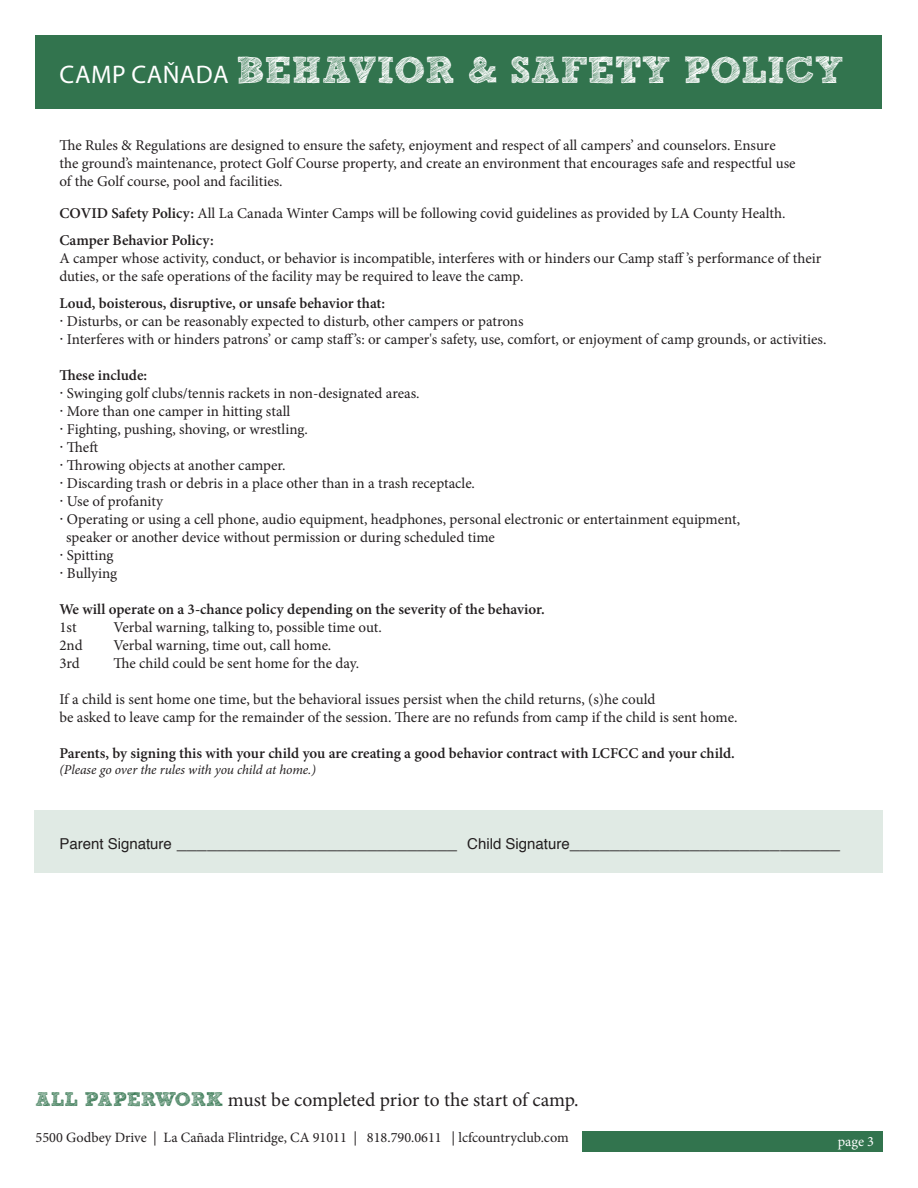
<style>
.page{position:relative;width:918px;height:1188px;background:#fff}
.page>*{position:absolute;margin:0;border:0;box-sizing:border-box;transform-origin:0 0}
.t1{font:37.5px "Sketch Rockwell";color:#fff}
.t2{font:19.5px "Minion Pro";letter-spacing:-.005em;color:#231f20}
.t3{font:18px "Helvetica";color:#231f20}
.t4{font:15px/18px "Minion Pro";color:#231f20}
.t5{font:600 15px "Minion Pro";color:#231f20}
.t6{font:14.25px "Minion Pro";color:#231f20}
.t7{font:14.25px "Minion Pro";color:#fff}
.t8{font:italic 13.5px "Minion Pro";letter-spacing:-.005em;color:#231f20}
.s1{font-family:"Myriad Pro";font-size:25.5px}
.s2{font-weight:600}
.s3{font-family:"Helvetica"}
.s4{font-size:15px}
.s5{font-family:"Sketch Rockwell";color:#32744e}
</style>
<div class="page">
<div style="left:35px;top:810px;width:848px;height:63px;background:#e0eae4"></div>
<div style="left:35px;top:35px;width:847px;height:74px;background:#32744e"></div>
<div style="left:582px;top:1132px;width:300px;height:20px;background:#32744e"></div>
<p class="t1" style="left:60px;top:50px;width:785px"><span class="s1">CAMP CAŇADA</span> BEHAVIOR &amp; SAFETY POLICY</p>
<p class="t4" style="left:59px;top:136px;width:718px">The Rules &amp; Regulations are designed to ensure the safety, enjoyment and respect of all campers’ and counselors. Ensure</p>
<p class="t4" style="left:59px;top:154px;width:738px">the ground’s maintenance, protect Golf Course property, and create an environment that encourages safe and respectful use</p>
<p class="t4" style="left:59px;top:172px;width:225px">of the Golf course, pool and facilities.</p>
<p class="t4" style="left:59px;top:204px;width:728px"><span class="s2">COVID Safety Policy:</span> All La Canada Winter Camps will be following covid guidelines as provided by LA County Health.</p>
<p class="t5" style="left:59px;top:229px;width:156px">Camper Behavior Policy:</p>
<p class="t4" style="left:59px;top:249px;width:763px">A camper whose activity, conduct, or behavior is incompatible, interferes with or hinders our Camp staff ’s performance of their duties, or the safe operations of the facility may be required to leave the camp.</p>
<p class="t5" style="left:59px;top:292px;width:327px">Loud, boisterous, disruptive, or unsafe behavior that:</p>
<p class="t4" style="left:59px;top:312px;width:466px"><span class="s3">·</span> Disturbs, or can be reasonably expected to disturb, other campers or patrons</p>
<p class="t4" style="left:59px;top:330px;width:769px"><span class="s3">·</span> Interferes with or hinders patrons’ or camp staff’s: or camper's safety, use, comfort, or enjoyment of camp grounds, or activities.</p>
<p class="t5" style="left:59px;top:364px;width:89px">These include:</p>
<p class="t4" style="left:59px;top:384px;width:362px"><span class="s3">·</span> Swinging golf clubs/tennis rackets in non-designated areas.</p>
<p class="t4" style="left:59px;top:402px;width:232px"><span class="s3">·</span> More than one camper in hitting stall</p>
<p class="t4" style="left:59px;top:420px;width:250px"><span class="s3">·</span> Fighting, pushing, shoving, or wrestling.</p>
<p class="t4" style="left:59px;top:438px;width:40px"><span class="s3">·</span> Theft</p>
<p class="t4" style="left:59px;top:456px;width:228px"><span class="s3">·</span> Throwing objects at another camper.</p>
<p class="t4" style="left:59px;top:474px;width:417px"><span class="s3">·</span> Discarding trash or debris in a place other than in a trash receptacle.</p>
<p class="t4" style="left:59px;top:492px;width:105px"><span class="s3">·</span> Use of profanity</p>
<p class="t4" style="left:66px;top:510px;width:675px;text-indent:-7px"><span class="s3">·</span> Operating or using a cell phone, audio equipment, headphones, personal electronic or entertainment equipment, speaker or another device without permission or during scheduled time</p>
<p class="t4" style="left:59px;top:546px;width:56px"><span class="s3">·</span> Spitting</p>
<p class="t4" style="left:59px;top:564px;width:59px"><span class="s3">·</span> Bullying</p>
<p class="t5" style="left:59px;top:598px;width:487px">We will operate on a 3-chance policy depending on the severity of the behavior.</p>
<p class="t4" style="left:59px;top:618px;width:19px">1st</p>
<p class="t4" style="left:113px;top:618px;width:270px">Verbal warning, talking to, possible time out.</p>
<p class="t4" style="left:59px;top:636px;width:25px">2nd</p>
<p class="t4" style="left:113px;top:636px;width:219px">Verbal warning, time out, call home.</p>
<p class="t4" style="left:59px;top:654px;width:22px">3rd</p>
<p class="t4" style="left:113px;top:654px;width:247px">The child could be sent home for the day.</p>
<p class="t4" style="left:59px;top:690px;width:680px">If a child is sent home one time, but the behavioral issues persist when the child returns, (s)he could<br>be asked to leave camp for the remainder of the session. There are no refunds from camp if the child is sent home.</p>
<p class="t5" style="left:59px;top:742px;width:677px">Parents, by signing this with your child you are creating a good behavior contract with LCFCC and your child.</p>
<p class="t8" style="left:59px;top:760px;width:258px">(Please go over the rules with you child at home.)</p>
<p class="t3" style="left:59px;top:829px;width:782px"><span class="s4">Parent Signature</span> ____________________________ <span class="s4">Child Signature</span>___________________________</p>
<p class="t2" style="left:36px;top:1087px;width:545px"><span class="s5">ALL PAPERWORK</span> must be completed prior to the start of camp.</p>
<p class="t6" style="left:36px;top:1128px;width:535px">5500 Godbey Drive | La Cañada Flintridge, CA 91011 | 818.790.0611 | lcfcountryclub.com</p>
<p class="t7" style="left:838px;top:1132px;width:38px">page 3</p>
</div>
